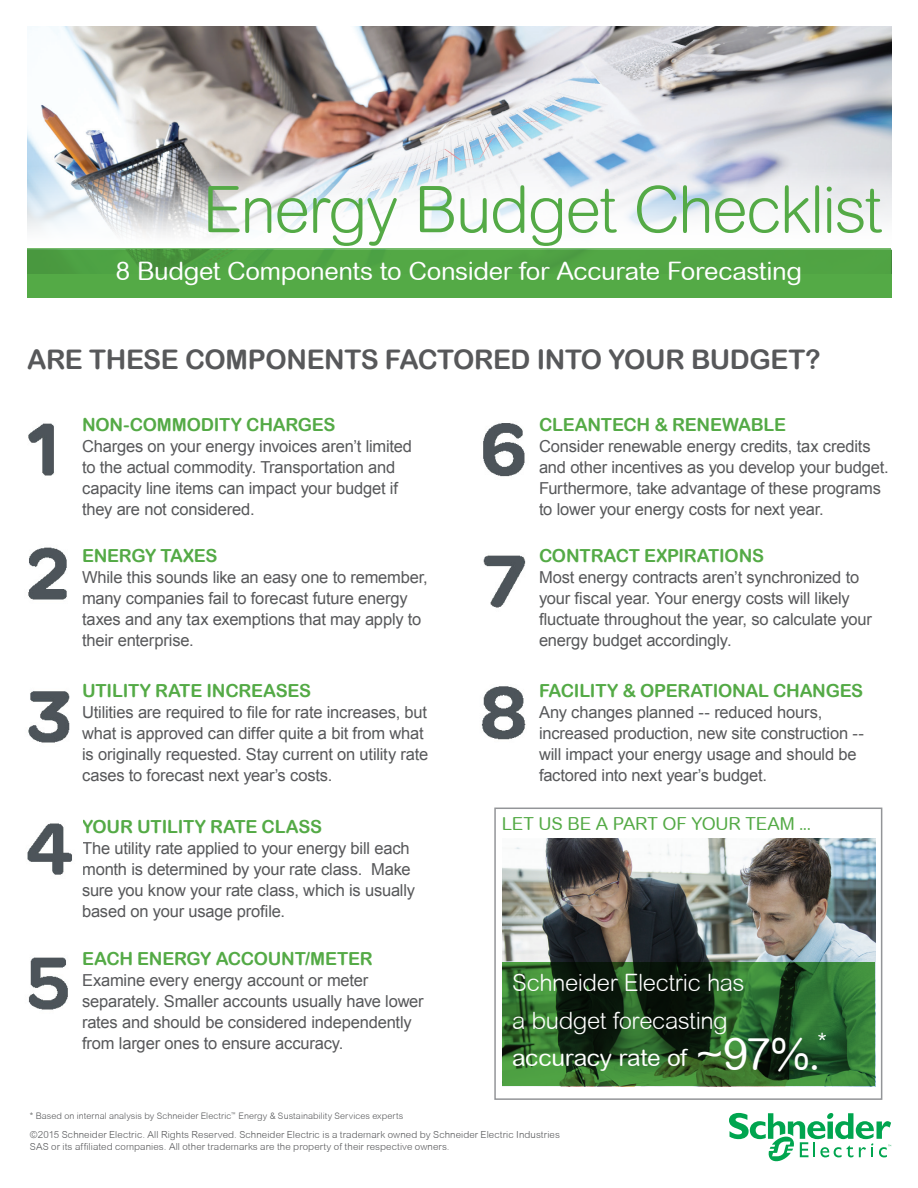
<style>
.page{position:relative;width:918px;height:1188px;background:#fff}
.page>*{position:absolute;margin:0;border:0;box-sizing:border-box;transform-origin:0 0}
.t1{font:300 64.5px "Arial Rounded MT";letter-spacing:-.03em;color:#54aa46}
.t2{font:45px "Arial Rounded MT";color:#fff}
.t3{font:27px "Arial Rounded MT Bold";letter-spacing:-.015em;color:#57585a}
.t4{font:25.5px "Arial Rounded MT";letter-spacing:-.015em;color:#fff}
.t5{font:300 24px/37.5px "Arial Rounded MT";letter-spacing:-.02em;color:#fff}
.t6{font:21.9px "Arial Rounded MT";color:#fff}
.t7{font:18px "Arial Rounded MT Bold";letter-spacing:-.015em;color:#54aa46}
.t8{font:18px "Arial Rounded MT";letter-spacing:-.01em;color:#54aa46}
.t9{font:16.5px/21px "Arial";letter-spacing:-.01em;color:#57585a}
.t10{font:300 9.75px/12px "Arial Rounded MT";letter-spacing:.01em;color:#57585a}
.t11{font:300 9px "Arial Rounded MT";letter-spacing:.01em;color:#57585a}
.s1{font-weight:400}
</style>
<div class="page">
<img style="left:28px;top:26px;width:864px;height:224px">
<img style="left:27px;top:60px;width:865px;height:188px">
<div style="left:494px;top:808px;width:388px;height:292px;border:2px solid #939598"></div>
<svg style="left:729px;top:1113px;width:162px;height:49px"></svg>
<div style="left:27px;top:250px;width:865px;height:47px;background:#54aa46"></div>
<div style="left:27px;top:248px;width:864px;height:27px;background:#54aa46"></div>
<img style="left:502px;top:839px;width:373px;height:124px">
<svg style="left:502px;top:963px;width:373px;height:123px;background:#275826"></svg>
<img style="left:28px;top:957px;width:40px;height:53px">
<img style="left:27px;top:823px;width:45px;height:52px">
<img style="left:28px;top:423px;width:26px;height:53px">
<img style="left:483px;top:555px;width:43px;height:53px">
<img style="left:483px;top:423px;width:42px;height:54px">
<img style="left:28px;top:691px;width:42px;height:52px">
<img style="left:28px;top:547px;width:39px;height:53px">
<img style="left:481px;top:686px;width:45px;height:54px">
<p class="t1" style="left:202px;top:172px;width:681px">Energy Budget Checklist</p>
<p class="t4" style="left:116px;top:256px;width:688px">8 Budget Components to Consider for Accurate Forecasting</p>
<p class="t3" style="left:27px;top:344px;width:795px">ARE THESE COMPONENTS FACTORED INTO YOUR BUDGET?</p>
<p class="t7" style="left:82px;top:414px;width:255px">NON-COMMODITY CHARGES</p>
<p class="t9" style="left:82px;top:436px;width:332px">Charges on your energy invoices aren’t limited to the actual commodity. Transportation and capacity line items can impact your budget if they are not considered.</p>
<p class="t7" style="left:82px;top:545px;width:137px">ENERGY TAXES</p>
<p class="t9" style="left:82px;top:567px;width:347px">While this sounds like an easy one to remember, many companies fail to forecast future energy taxes and any tax exemptions that may apply to their enterprise.</p>
<p class="t7" style="left:82px;top:680px;width:231px">UTILITY RATE INCREASES</p>
<p class="t9" style="left:82px;top:702px;width:348px">Utilities are required to file for rate increases, but what is approved can differ quite a bit from what is originally requested. Stay current on utility rate cases to forecast next year’s costs.</p>
<p class="t7" style="left:82px;top:816px;width:242px">YOUR UTILITY RATE CLASS</p>
<p class="t9" style="left:82px;top:838px;width:335px">The utility rate applied to your energy bill each month is determined by your rate class. Make sure you know your rate class, which is usually based on your usage profile.</p>
<p class="t7" style="left:82px;top:948px;width:292px">EACH ENERGY ACCOUNT/METER</p>
<p class="t9" style="left:82px;top:970px;width:343px">Examine every energy account or meter separately. Smaller accounts usually have lower rates and should be considered independently from larger ones to ensure accuracy.</p>
<p class="t7" style="left:539px;top:414px;width:249px">CLEANTECH &amp; RENEWABLE</p>
<p class="t9" style="left:539px;top:436px;width:351px">Consider renewable energy credits, tax credits and other incentives as you develop your budget.<br>Furthermore, take advantage of these programs to lower your energy costs for next year.</p>
<p class="t7" style="left:539px;top:545px;width:227px">CONTRACT EXPIRATIONS</p>
<p class="t9" style="left:539px;top:567px;width:335px">Most energy contracts aren’t synchronized to your fiscal year. Your energy costs will likely fluctuate throughout the year, so calculate your energy budget accordingly.</p>
<p class="t7" style="left:539px;top:680px;width:326px">FACILITY &amp; OPERATIONAL CHANGES</p>
<p class="t9" style="left:539px;top:702px;width:327px">Any changes planned -- reduced hours, increased production, new site construction -- will impact your energy usage and should be factored into next year’s budget.</p>
<p class="t8" style="left:502px;top:813px;width:311px">LET US BE A PART OF YOUR TEAM ...</p>
<p class="t5" style="left:512px;top:964px;width:234px">Schneider Electric has a budget forecasting <span class="s1">accuracy rate of</span></p>
<p class="t6" style="left:818px;top:1028px;width:10px">*</p>
<p class="t2" style="left:697px;top:1028px;width:125px">~97%.</p>
<p class="t11" style="left:30px;top:1111px;width:375px">* Based on internal analysis by Schneider Electric<sup>™</sup> Energy &amp; Sustainability Services experts</p>
<p class="t10" style="left:30px;top:1128px;width:531px">©2015 Schneider Electric. All Rights Reserved. Schneider Electric is a trademark owned by Schneider Electric Industries<br>SAS or its affiliated companies. All other trademarks are the property of their respective owners.</p>
</div>
